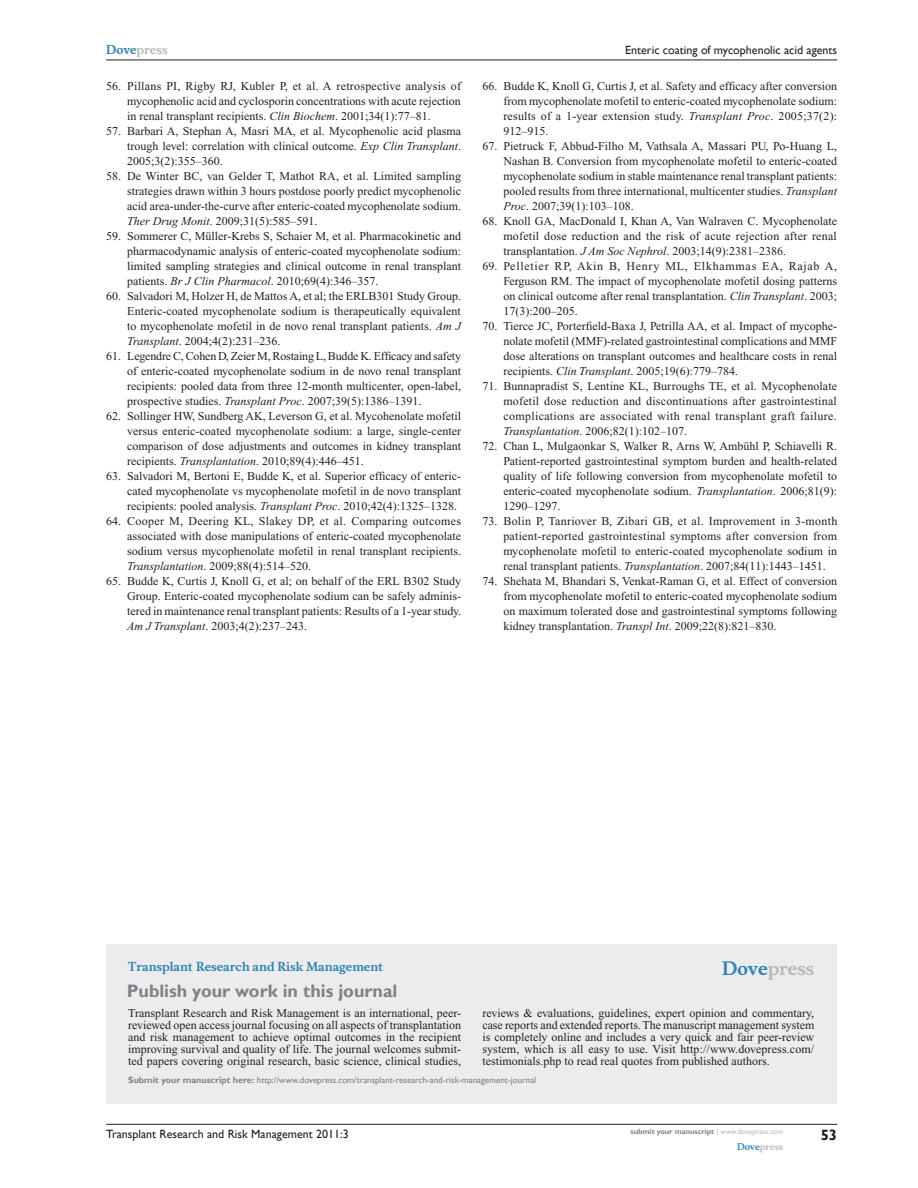
<style>
.page{position:relative;width:918px;height:1188px;background:#fff}
.page>*{position:absolute;margin:0;border:0;box-sizing:border-box;transform-origin:0 0}
.t1{font:700 18px "Gill Sans";color:#808285}
.t2{font:700 18px "Musee";color:#b8b9bc}
.t3{font:700 15px "Gill Sans";color:#231f20}
.t4{font:12px/15px "Times New Roman";color:#231f20;text-align:justify}
.t5{font:12px "Gill Sans";color:#231f20}
.t6{font:700 12px "Musee";color:#3485ae}
.t7{font:700 12px "Musee";color:#b8b9bc}
.t8{font:9px "Gill Sans";color:#808285}
.t9{font:700 9px "Musee";color:#b8b9bc}
.t10{font:700 7.5px "Gill Sans";color:#808285}
.s1{color:#3485ae}
.s2{font-style:italic}
.s3{font-weight:700}
.s4{font-weight:400;color:#b8b9bc}
</style>
<div class="page">
<div style="left:106px;top:944px;width:731px;height:159px;background:#ececee"></div>
<hr style="left:106px;top:1124px;width:731px;height:1px;background:#231f20">
<hr style="left:106px;top:60px;width:731px;height:1px;background:#231f20">
<p class="t7" style="left:106px;top:43px;width:63px"><span class="s1">Dove</span>press</p>
<p class="t4" style="left:127px;top:79px;width:335px;text-indent:-21px">56. Pillans PI, Rigby RJ, Kubler P, et al. A retrospective analysis of mycophenolic acid and cyclosporin concentrations with acute rejection in renal transplant recipients. <span class="s2">Clin Biochem</span>. 2001;34(1):77–81.</p>
<p class="t4" style="left:127px;top:124px;width:335px;text-indent:-21px">57. Barbari A, Stephan A, Masri MA, et al. Mycophenolic acid plasma trough level: correlation with clinical outcome. <span class="s2">Exp Clin Transplant</span>.<br>2005;3(2):355–360.</p>
<p class="t4" style="left:127px;top:169px;width:335px;text-indent:-21px">58. De Winter BC, van Gelder T, Mathot RA, et al. Limited sampling strategies drawn within 3 hours postdose poorly predict mycophenolic acid area-under-the-curve after enteric-coated mycophenolate sodium.<br><span class="s2">Ther Drug Monit</span>. 2009;31(5):585–591.</p>
<p class="t4" style="left:127px;top:229px;width:335px;text-indent:-21px">59. Sommerer C, Müller-Krebs S, Schaier M, et al. Pharmacokinetic and pharmacodynamic analysis of enteric-coated mycophenolate sodium: limited sampling strategies and clinical outcome in renal transplant patients. <span class="s2">Br J Clin Pharmacol</span>. 2010;69(4):346–357.</p>
<p class="t4" style="left:127px;top:289px;width:335px;text-indent:-21px">60. Salvadori M, Holzer H, de Mattos A, et al; the ERLB301 Study Group.<br>Enteric-coated mycophenolate sodium is therapeutically equivalent to mycophenolate mofetil in de novo renal transplant patients. <span class="s2">Am J Transplant</span>. 2004;4(2):231–236.</p>
<p class="t4" style="left:127px;top:349px;width:335px;text-indent:-21px">61. Legendre C, Cohen D, Zeier M, Rostaing L, Budde K. Efficacy and safety of enteric-coated mycophenolate sodium in de novo renal transplant recipients: pooled data from three 12-month multicenter, open-label, prospective studies. <span class="s2">Transplant Proc</span>. 2007;39(5):1386–1391.</p>
<p class="t4" style="left:127px;top:409px;width:335px;text-indent:-21px">62. Sollinger HW, Sundberg AK, Leverson G, et al. Mycohenolate mofetil versus enteric-coated mycophenolate sodium: a large, single-center comparison of dose adjustments and outcomes in kidney transplant recipients. <span class="s2">Transplantation</span>. 2010;89(4):446–451.</p>
<p class="t4" style="left:127px;top:469px;width:335px;text-indent:-21px">63. Salvadori M, Bertoni E, Budde K, et al. Superior efficacy of enteric&shy;cated mycophenolate vs mycophenolate mofetil in de novo transplant recipients: pooled analysis. <span class="s2">Transplant Proc</span>. 2010;42(4):1325–1328.</p>
<p class="t4" style="left:127px;top:514px;width:335px;text-indent:-21px">64. Cooper M, Deering KL, Slakey DP, et al. Comparing outcomes associated with dose manipulations of enteric-coated mycophenolate sodium versus mycophenolate mofetil in renal transplant recipients.<br><span class="s2">Transplantation</span>. 2009;88(4):514–520.</p>
<p class="t4" style="left:127px;top:574px;width:335px;text-indent:-21px">65. Budde K, Curtis J, Knoll G, et al; on behalf of the ERL B302 Study Group. Enteric-coated mycophenolate sodium can be safely adminis&shy;tered in maintenance renal transplant patients: Results of a 1-year study.<br><span class="s2">Am J Transplant</span>. 2003;4(2):237–243.</p>
<p class="t5" style="left:625px;top:43px;width:214px">Enteric coating of mycophenolic acid agents</p>
<p class="t4" style="left:503px;top:79px;width:335px;text-indent:-21px">66. Budde K, Knoll G, Curtis J, et al. Safety and efficacy after conversion from mycophenolate mofetil to enteric-coated mycophenolate sodium: results of a 1-year extension study. <span class="s2">Transplant Proc</span>. 2005;37(2):<br>912–915.</p>
<p class="t4" style="left:503px;top:139px;width:335px;text-indent:-21px">67. Pietruck F, Abbud-Filho M, Vathsala A, Massari PU, Po-Huang L, Nashan B. Conversion from mycophenolate mofetil to enteric-coated mycophenolate sodium in stable maintenance renal transplant patients: pooled results from three international, multicenter studies. <span class="s2">Transplant Proc</span>. 2007;39(1):103–108.</p>
<p class="t4" style="left:503px;top:214px;width:335px;text-indent:-21px">68. Knoll GA, MacDonald I, Khan A, Van Walraven C. Mycophenolate mofetil dose reduction and the risk of acute rejection after renal transplantation. <span class="s2">J Am Soc Nephrol</span>. 2003;14(9):2381–2386.</p>
<p class="t4" style="left:503px;top:259px;width:335px;text-indent:-21px">69. Pelletier RP, Akin B, Henry ML, Elkhammas EA, Rajab A, Ferguson RM. The impact of mycophenolate mofetil dosing patterns on clinical outcome after renal transplantation. <span class="s2">Clin Transplant</span>. 2003; 17(3):200–205.</p>
<p class="t4" style="left:503px;top:319px;width:335px;text-indent:-21px">70. Tierce JC, Porterfield-Baxa J, Petrilla AA, et al. Impact of mycophe&shy;nolate mofetil (MMF)-related gastrointestinal complications and MMF dose alterations on transplant outcomes and healthcare costs in renal recipients. <span class="s2">Clin Transplant</span>. 2005;19(6):779–784.</p>
<p class="t4" style="left:503px;top:379px;width:335px;text-indent:-21px">71. Bunnapradist S, Lentine KL, Burroughs TE, et al. Mycophenolate mofetil dose reduction and discontinuations after gastrointestinal complications are associated with renal transplant graft failure.<br><span class="s2">Transplantation</span>. 2006;82(1):102–107.</p>
<p class="t4" style="left:503px;top:439px;width:335px;text-indent:-21px">72. Chan L, Mulgaonkar S, Walker R, Arns W, Ambühl P, Schiavelli R.<br>Patient-reported gastrointestinal symptom burden and health-related quality of life following conversion from mycophenolate mofetil to enteric-coated mycophenolate sodium. <span class="s2">Transplantation</span>. 2006;81(9):<br>1290–1297.</p>
<p class="t4" style="left:503px;top:514px;width:335px;text-indent:-21px">73. Bolin P, Tanriover B, Zibari GB, et al. Improvement in 3-month patient-reported gastrointestinal symptoms after conversion from mycophenolate mofetil to enteric-coated mycophenolate sodium in renal transplant patients. <span class="s2">Transplantation</span>. 2007;84(11):1443–1451.</p>
<p class="t4" style="left:503px;top:574px;width:335px;text-indent:-21px">74. Shehata M, Bhandari S, Venkat-Raman G, et al. Effect of conversion from mycophenolate mofetil to enteric-coated mycophenolate sodium on maximum tolerated dose and gastrointestinal symptoms following kidney transplantation. <span class="s2">Transpl Int</span>. 2009;22(8):821–830.</p>
<p class="t6" style="left:128px;top:959px;width:257px">Transplant Research and Risk Management</p>
<h1 class="t1" style="left:127px;top:980px;width:272px">Publish your work in this journal</h1>
<h1 class="t2" style="left:722px;top:958px;width:94px"><span class="s1">Dove</span>press</h1>
<p class="t4" style="left:128px;top:1007px;width:334px;line-height:12px">Transplant Research and Risk Management is an international, peer&shy;reviewed open access journal focusing on all aspects of transplantation and risk management to achieve optimal outcomes in the recipient improving survival and quality of life. The journal welcomes submit&shy;ted papers covering original research, basic science, clinical studies,</p>
<p class="t4" style="left:482px;top:1007px;width:334px;line-height:12px">reviews &amp; evaluations, guidelines, expert opinion and commentary, case reports and extended reports. The manuscript management system is completely online and includes a very quick and fair peer-review system, which is all easy to use. Visit http://www.dovepress.com/ testimonials.php to read real quotes from published authors.</p>
<p class="t8" style="left:128px;top:1075px;width:409px"><span class="s3">Submit your manuscript here:</span> http://www.dovepress.com/transplant-research-and-risk-management-journal</p>
<p class="t5" style="left:106px;top:1127px;width:244px">Transplant Research and Risk Management 2011:3</p>
<p class="t10" style="left:631px;top:1127px;width:154px">submit your manuscript <span class="s4">| www.dovepress.com</span></p>
<p class="t9" style="left:737px;top:1141px;width:48px"><span class="s1">Dove</span>press</p>
<p class="t3" style="left:821px;top:1126px;width:18px">53</p>
</div>
